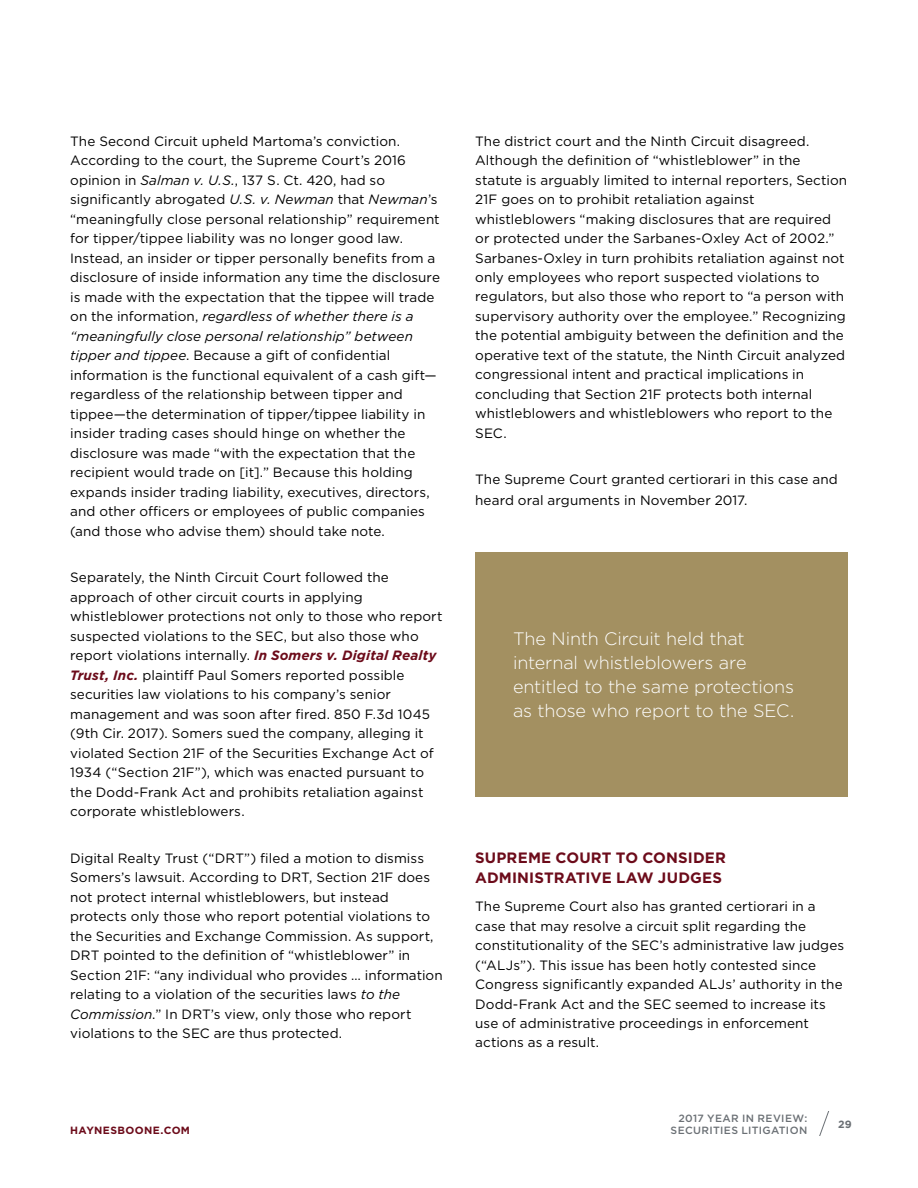
<style>
.page{position:relative;width:918px;height:1188px;background:#fff}
.page>*{position:absolute;margin:0;border:0;box-sizing:border-box;transform-origin:0 0}
.t1{font:300 18px/24px "Gotham";letter-spacing:-.005em;color:#fff}
.t2{font:700 15px/19.5px "Gotham";letter-spacing:.01em;color:#6c0b1a}
.t3{font:13.5px/19.5px "Gotham";letter-spacing:.005em;color:#000}
.t4{font:500 10.5px/12px "Gotham";letter-spacing:.035em;color:#6b7075;text-align:right}
.t5{font:700 10.5px "Gotham";letter-spacing:.035em;color:#6c0b1a}
.t6{font:700 10.5px "Gotham";color:#6b7075}
.s1{font-style:italic}
.s2{font-weight:700;font-style:italic;color:#6c0b1a}
</style>
<div class="page">
<svg style="left:819px;top:1112px;width:10px;height:24px"></svg>
<div style="left:475px;top:552px;width:373px;height:244px;background:#a39061"></div>
<p class="t3" style="left:70px;top:131px;width:371px">The Second Circuit upheld Martoma’s conviction.<br>According to the court, the Supreme Court’s 2016 opinion in <span class="s1">Salman v. U.S.</span>, 137 S. Ct. 420, had so significantly abrogated <span class="s1">U.S. v. Newman</span> that <span class="s1">Newman</span>’s “meaningfully close personal relationship” requirement for tipper/tippee liability was no longer good law.<br>Instead, an insider or tipper personally benefits from a disclosure of inside information any time the disclosure is made with the expectation that the tippee will trade on the information, <span class="s1">regardless of whether there is a “meaningfully close personal relationship” between tipper and tippee</span>. Because a gift of confidential information is the functional equivalent of a cash gift— regardless of the relationship between tipper and tippee—the determination of tipper/tippee liability in insider trading cases should hinge on whether the disclosure was made “with the expectation that the recipient would trade on [it].” Because this holding expands insider trading liability, executives, directors, and other officers or employees of public companies (and those who advise them) should take note.</p>
<p class="t3" style="left:70px;top:567px;width:374px">Separately, the Ninth Circuit Court followed the approach of other circuit courts in applying whistleblower protections not only to those who report suspected violations to the SEC, but also those who report violations internally. <span class="s2">In Somers v. Digital Realty Trust, Inc.</span> plaintiff Paul Somers reported possible securities law violations to his company’s senior management and was soon after fired. 850 F.3d 1045 (9th Cir. 2017). Somers sued the company, alleging it violated Section 21F of the Securities Exchange Act of 1934 (“Section 21F”), which was enacted pursuant to the Dodd-Frank Act and prohibits retaliation against corporate whistleblowers.</p>
<p class="t3" style="left:70px;top:848px;width:374px">Digital Realty Trust (“DRT”) filed a motion to dismiss Somers’s lawsuit. According to DRT, Section 21F does not protect internal whistleblowers, but instead protects only those who report potential violations to the Securities and Exchange Commission. As support, DRT pointed to the definition of “whistleblower” in Section 21F: “any individual who provides … information relating to a violation of the securities laws <span class="s1">to the Commission</span>.” In DRT’s view, only those who report violations to the SEC are thus protected.</p>
<p class="t5" style="left:70px;top:1123px;width:121px">HAYNESBOONE.COM</p>
<p class="t3" style="left:475px;top:131px;width:374px">The district court and the Ninth Circuit disagreed.<br>Although the definition of “whistleblower” in the statute is arguably limited to internal reporters, Section 21F goes on to prohibit retaliation against whistleblowers “making disclosures that are required or protected under the Sarbanes-Oxley Act of 2002.” Sarbanes-Oxley in turn prohibits retaliation against not only employees who report suspected violations to regulators, but also those who report to “a person with supervisory authority over the employee.” Recognizing the potential ambiguity between the definition and the operative text of the statute, the Ninth Circuit analyzed congressional intent and practical implications in concluding that Section 21F protects both internal whistleblowers and whistleblowers who report to the SEC.</p>
<p class="t3" style="left:475px;top:469px;width:364px;line-height:20.1px">The Supreme Court granted certiorari in this case and heard oral arguments in November 2017.</p>
<h1 class="t1" style="left:513px;top:627px;width:283px">The Ninth Circuit held that internal whistleblowers are entitled to the same protections as those who report to the SEC.</h1>
<p class="t2" style="left:475px;top:848px;width:252px">SUPREME COURT TO CONSIDER<br>ADMINISTRATIVE LAW JUDGES</p>
<p class="t3" style="left:475px;top:896px;width:371px">The Supreme Court also has granted certiorari in a case that may resolve a circuit split regarding the constitutionality of the SEC’s administrative law judges (“ALJs”). This issue has been hotly contested since Congress significantly expanded ALJs’ authority in the Dodd-Frank Act and the SEC seemed to increase its use of administrative proceedings in enforcement actions as a result.</p>
<p class="t4" style="left:671px;top:1112px;width:138px">2017 YEAR IN REVIEW:<br>SECURITIES LITIGATION</p>
<p class="t6" style="left:838px;top:1118px;width:15px">29</p>
</div>
